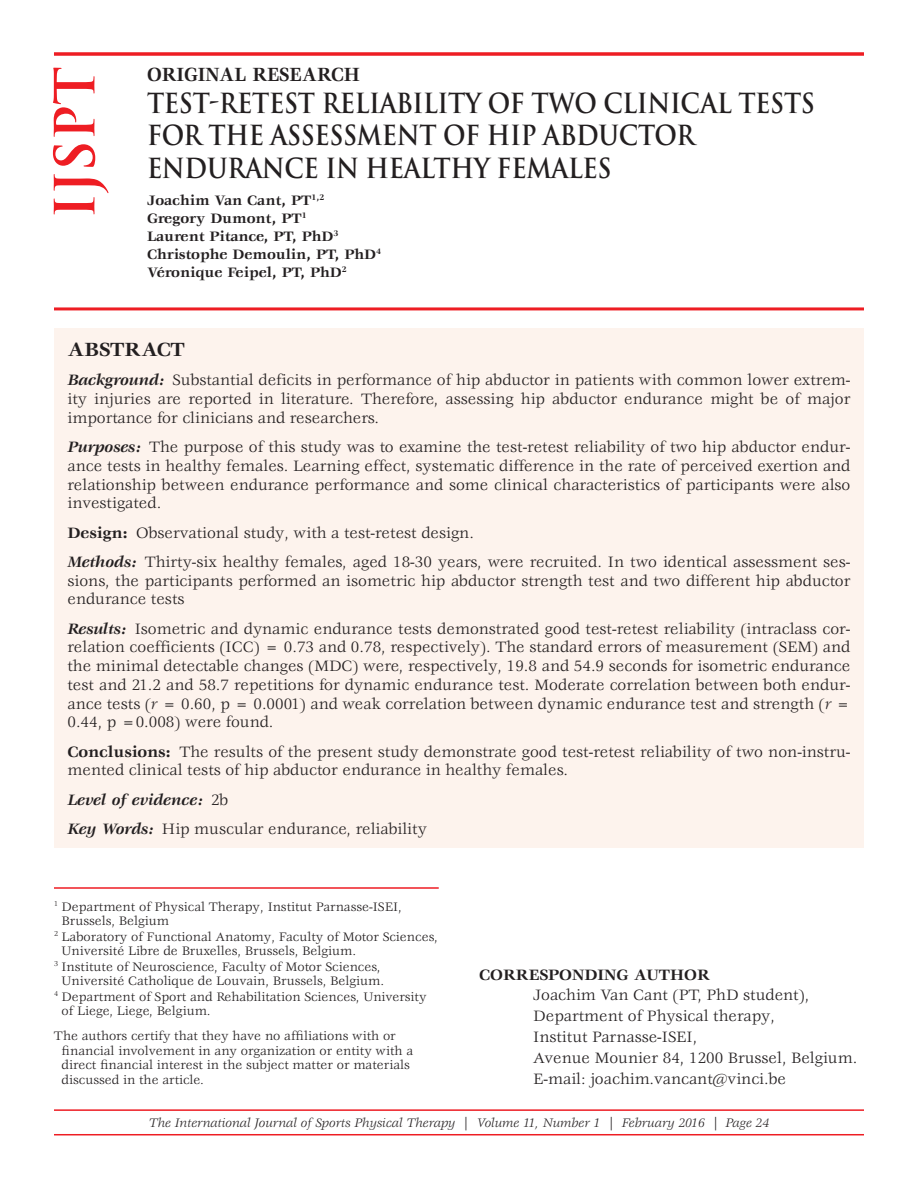
<style>
.page{position:relative;width:918px;height:1188px;background:#fff}
.page>*{position:absolute;margin:0;border:0;box-sizing:border-box;transform-origin:0 0}
.t1{font:700 54px "Trajan Pro";color:#ee1d23}
.t2{font:700 27px/32.2px "Trajan Pro";letter-spacing:-.015em;color:#231f20;scale:.9 1}
.t3{font:700 21px "Veljovic Std";color:#231f20;scale:.9 1}
.t4{font:700 21px "Veljovic Std";color:#231f20}
.t5{font:16.5px/18.8px "Veljovic Std";color:#231f20}
.t6{font:700 16.5px "Veljovic Std";color:#231f20}
.t7{font:700 15px/18px "Veljovic Std";color:#231f20}
.t8{font:13.5px/15px "Veljovic Std";color:#231f20}
.t9{font:italic 13.5px "Veljovic Std";color:#231f20}
.s1{font-weight:700;font-style:italic}
.s2{font-weight:700}
.s3{font-style:italic}
</style>
<div class="page">
<hr style="left:54px;top:1109px;width:810px;height:2px;background:#ee1d23">
<hr style="left:54px;top:1134px;width:810px;height:1px;background:#ee1d23">
<div style="left:54px;top:328px;width:810px;height:520px;background:#fdf3ed"></div>
<svg style="left:54px;top:52px;width:810px;height:4px;background:#ef383e"></svg>
<hr style="left:54px;top:887px;width:385px;height:2px;background:#ee1d23">
<hr style="left:54px;top:307px;width:810px;height:3px;background:#ee1d23">
<h1 class="t1" style="left:44px;top:219px;width:154px;rotate:-90deg">IJSPT</h1>
<p class="t3" style="left:147px;top:66px;width:238px">ORIGINAL RESEARCH</p>
<h2 class="t2" style="left:147px;top:88px;width:744px">TEST-RETEST RELIABILITY OF TWO CLINICAL TESTS<br>FOR THE ASSESSMENT OF HIP ABDUCTOR<br>ENDURANCE IN HEALTHY FEMALES</h2>
<p class="t7" style="left:147px;top:192px;width:236px">Joachim Van Cant, PT<sup>1,2<br></sup>Gregory Dumont, PT<sup>1<br></sup>Laurent Pitance, PT, PhD<sup>3<br></sup>Christophe Demoulin, PT, PhD<sup>4<br></sup>Véronique Feipel, PT, PhD<sup>2</sup></p>
<p class="t4" style="left:68px;top:341px;width:119px">ABSTRACT</p>
<p class="t5" style="left:68px;top:372px;width:784px;text-align:justify"><span class="s1">Background:</span> Substantial deficits in performance of hip abductor in patients with common lower extrem&shy;ity injuries are reported in literature. Therefore, assessing hip abductor endurance might be of major importance for clinicians and researchers.</p>
<p class="t5" style="left:68px;top:439px;width:785px;text-align:justify"><span class="s1">Purposes:</span> The purpose of this study was to examine the test-retest reliability of two hip abductor endur&shy;ance tests in healthy females. Learning effect, systematic difference in the rate of perceived exertion and relationship between endurance performance and some clinical characteristics of participants were also investigated.</p>
<p class="t5" style="left:68px;top:519px;width:784px;line-height:29.2px"><span class="s2">Design:</span> Observational study, with a test-retest design.<br><span class="s1">Methods:</span> Thirty-six healthy females, aged 18-30 years, were recruited. In two identical assessment ses-</p>
<p class="t5" style="left:68px;top:572px;width:784px">sions, the participants performed an isometric hip abductor strength test and two different hip abductor endurance tests</p>
<p class="t5" style="left:68px;top:620px;width:785px;text-align:justify"><span class="s1">Results:</span> Isometric and dynamic endurance tests demonstrated good test-retest reliability (intraclass cor&shy;relation coefficients (ICC) = 0.73 and 0.78, respectively). The standard errors of measurement (SEM) and the minimal detectable changes (MDC) were, respectively, 19.8 and 54.9 seconds for isometric endurance test and 21.2 and 58.7 repetitions for dynamic endurance test. Moderate correlation between both endur&shy;ance tests (<span class="s3">r</span> = 0.60, p = 0.0001) and weak correlation between dynamic endurance test and strength (<span class="s3">r</span> = 0.44, p =0.008) were found.</p>
<p class="t5" style="left:68px;top:743px;width:784px"><span class="s2">Conclusions:</span> The results of the present study demonstrate good test-retest reliability of two non-instru&shy;mented clinical tests of hip abductor endurance in healthy females.</p>
<p class="t5" style="left:68px;top:786px;width:361px;line-height:29.2px"><span class="s1">Level of evidence:</span> 2b<br><span class="s1">Key Words:</span> Hip muscular endurance, reliability</p>
<p class="t8" style="left:54px;top:900px;width:349px"><sup>1</sup> Department of Physical Therapy, Institut Parnasse-ISEI,</p>
<p class="t8" style="left:62px;top:915px;width:109px">Brussels, Belgium</p>
<p class="t8" style="left:54px;top:930px;width:385px"><sup>2</sup> Laboratory of Functional Anatomy, Faculty of Motor Sciences,</p>
<p class="t8" style="left:62px;top:945px;width:296px">Université Libre de Bruxelles, Brussels, Belgium.</p>
<p class="t8" style="left:54px;top:960px;width:328px"><sup>3</sup> Institute of Neuroscience, Faculty of Motor Sciences,</p>
<p class="t8" style="left:62px;top:975px;width:324px">Université Catholique de Louvain, Brussels, Belgium.</p>
<p class="t8" style="left:54px;top:990px;width:374px"><sup>4</sup> Department of Sport and Rehabilitation Sciences, University</p>
<p class="t8" style="left:62px;top:1005px;width:151px">of Liege, Liege, Belgium.</p>
<p class="t8" style="left:62px;top:1029px;width:353px;text-indent:-8px">The authors certify that they have no affiliations with or financial involvement in any organization or entity with a direct financial interest in the subject matter or materials discussed in the article.</p>
<p class="t6" style="left:479px;top:968px;width:232px">CORRESPONDING AUTHOR</p>
<p class="t5" style="left:533px;top:986px;width:326px;line-height:21px">Joachim Van Cant (PT, PhD student), Department of Physical therapy,<br>Institut Parnasse-ISEI,<br>Avenue Mounier 84, 1200 Brussel, Belgium.<br>E-mail: joachim.vancant@vinci.be</p>
<p class="t9" style="left:149px;top:1117px;width:622px">The International Journal of Sports Physical Therapy | Volume 11, Number 1 | February 2016 | Page 24</p>
</div>
